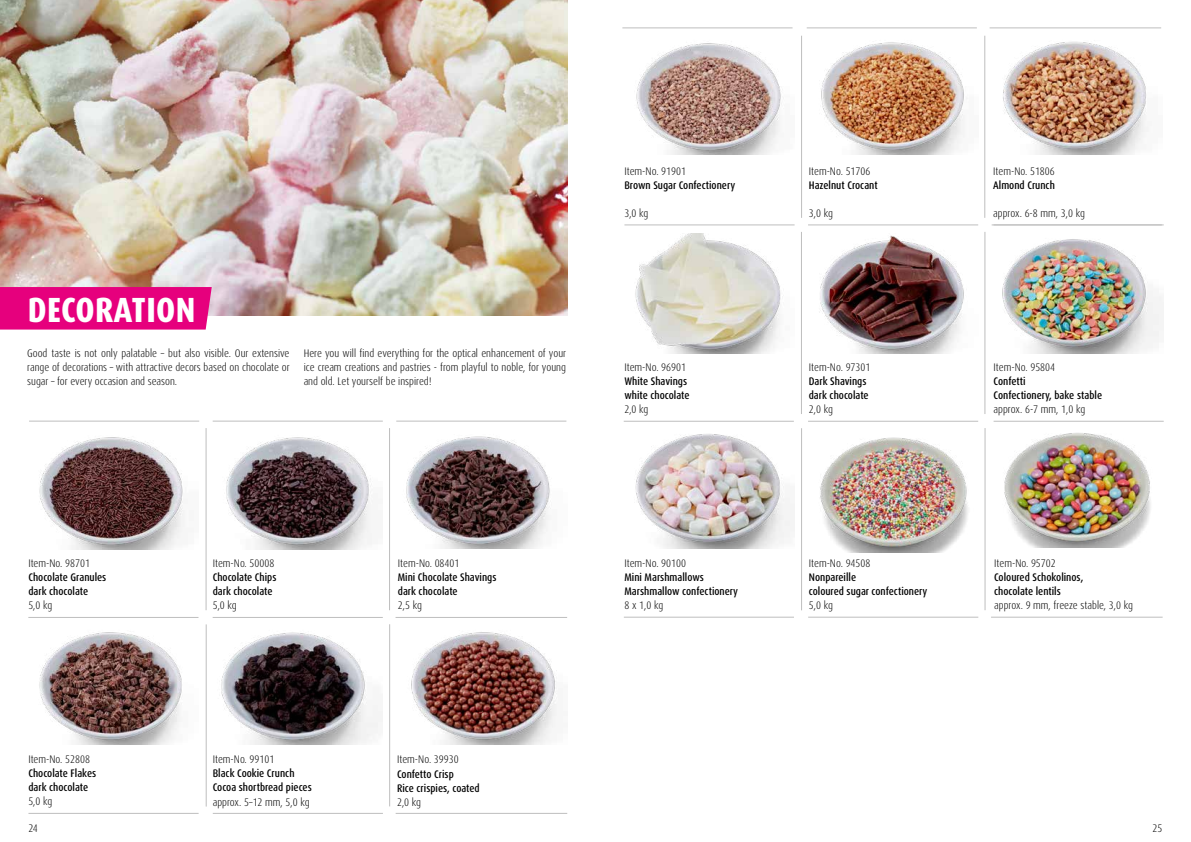
<style>
.page{position:relative;width:1191px;height:842px;background:#fff}
.page>*{position:absolute;margin:0;border:0;box-sizing:border-box;transform-origin:0 0}
.t1{font:800 condensed 35px "Dax Pro";letter-spacing:.01em;color:#fff}
.t2{font:300 condensed 11px/14px "Dax Pro";color:#000;text-align:justify}
.t3{font:500 condensed 11px/14px "Dax Pro";color:#000}
</style>
<div class="page">
<img style="left:0;top:0;width:567px;height:316px">
<div style="left:0;top:287px;width:212px;height:43px;background:#e6007d"></div>
<img style="left:636px;top:43px;width:146px;height:112px">
<img style="left:635px;top:234px;width:146px;height:119px">
<img style="left:635px;top:434px;width:159px;height:114px">
<img style="left:821px;top:42px;width:143px;height:113px">
<img style="left:819px;top:235px;width:145px;height:118px">
<img style="left:1003px;top:41px;width:145px;height:114px">
<hr style="left:624px;top:225px;width:170px;height:1px;background:#bebebe">
<hr style="left:808px;top:225px;width:170px;height:1px;background:#bebebe">
<hr style="left:993px;top:225px;width:170px;height:1px;background:#bebebe">
<hr style="left:991px;top:225px;width:170px;height:1px;background:#bebebe">
<hr style="left:808px;top:421px;width:170px;height:1px;background:#bebebe">
<hr style="left:993px;top:421px;width:170px;height:1px;background:#bebebe">
<hr style="left:808px;top:617px;width:170px;height:1px;background:#bebebe">
<hr style="left:806px;top:28px;width:171px;height:1px;background:#bebebe">
<hr style="left:624px;top:421px;width:170px;height:1px;background:#bebebe">
<hr style="left:624px;top:617px;width:170px;height:1px;background:#bebebe">
<hr style="left:622px;top:28px;width:170px;height:1px;background:#bebebe">
<hr style="left:991px;top:617px;width:171px;height:1px;background:#bebebe">
<hr style="left:989px;top:28px;width:172px;height:1px;background:#bebebe">
<hr style="left:801px;top:232px;width:1px;height:182px;background:#bebebe">
<hr style="left:801px;top:36px;width:1px;height:182px;background:#bebebe">
<hr style="left:984px;top:36px;width:1px;height:182px;background:#bebebe">
<hr style="left:801px;top:428px;width:1px;height:182px;background:#bebebe">
<hr style="left:984px;top:232px;width:1px;height:182px;background:#bebebe">
<hr style="left:984px;top:428px;width:1px;height:182px;background:#bebebe">
<img style="left:1002px;top:239px;width:161px;height:114px">
<img style="left:39px;top:437px;width:145px;height:112px">
<img style="left:39px;top:632px;width:143px;height:112px">
<img style="left:226px;top:437px;width:147px;height:112px">
<img style="left:221px;top:632px;width:162px;height:112px">
<img style="left:411px;top:632px;width:146px;height:112px">
<hr style="left:29px;top:421px;width:170px;height:1px;background:#bebebe">
<hr style="left:213px;top:421px;width:170px;height:1px;background:#bebebe">
<hr style="left:396px;top:421px;width:170px;height:1px;background:#bebebe">
<hr style="left:213px;top:617px;width:170px;height:1px;background:#bebebe">
<hr style="left:213px;top:813px;width:170px;height:1px;background:#bebebe">
<hr style="left:28px;top:617px;width:170px;height:1px;background:#bebebe">
<hr style="left:28px;top:813px;width:171px;height:1px;background:#bebebe">
<hr style="left:395px;top:617px;width:172px;height:1px;background:#bebebe">
<hr style="left:396px;top:813px;width:171px;height:1px;background:#bebebe">
<hr style="left:206px;top:428px;width:1px;height:182px;background:#bebebe">
<hr style="left:206px;top:624px;width:1px;height:182px;background:#bebebe">
<hr style="left:389px;top:428px;width:1px;height:182px;background:#bebebe">
<hr style="left:389px;top:624px;width:1px;height:182px;background:#bebebe">
<img style="left:406px;top:436px;width:145px;height:113px">
<img style="left:820px;top:437px;width:148px;height:115px">
<img style="left:1004px;top:433px;width:147px;height:114px">
<h1 class="t1" style="left:28px;top:287px;width:169px">DECORATION</h1>
<p class="t2" style="left:27px;top:347px;width:264px">Good taste is not only palatable – but also visible. Our extensive range of decorations – with attractive decors based on chocolate or sugar – for every occasion and season.</p>
<p class="t2" style="left:304px;top:347px;width:264px">Here you will find everything for the optical enhancement of your ice cream creations and pastries - from playful to noble, for young and old. Let yourself be inspired!</p>
<p class="t2" style="left:28px;top:557px;width:63px">Item-No. 98701</p>
<p class="t3" style="left:28px;top:571px;width:79px">Chocolate Granules dark chocolate</p>
<p class="t2" style="left:28px;top:599px;width:26px">5,0 kg</p>
<p class="t2" style="left:28px;top:753px;width:63px">Item-No. 52808</p>
<p class="t3" style="left:28px;top:767px;width:69px">Chocolate Flakes dark chocolate</p>
<p class="t2" style="left:28px;top:795px;width:26px">5,0 kg</p>
<p class="t2" style="left:213px;top:557px;width:63px">Item-No. 50008</p>
<p class="t3" style="left:213px;top:571px;width:65px">Chocolate Chips dark chocolate</p>
<p class="t2" style="left:213px;top:599px;width:26px">5,0 kg</p>
<p class="t2" style="left:213px;top:753px;width:63px">Item-No. 99101</p>
<p class="t3" style="left:213px;top:767px;width:100px">Black Cookie Crunch<br>Cocoa shortbread pieces</p>
<p class="t2" style="left:213px;top:795px;width:98px">approx. 5–12 mm, 5,0 kg</p>
<p class="t2" style="left:398px;top:557px;width:63px">Item-No. 08401</p>
<p class="t3" style="left:398px;top:571px;width:100px">Mini Chocolate Shavings dark chocolate</p>
<p class="t2" style="left:398px;top:599px;width:26px">2,5 kg</p>
<p class="t2" style="left:397px;top:753px;width:63px">Item-No. 39930</p>
<p class="t3" style="left:397px;top:767px;width:84px">Confetto Crisp<br>Rice crispies, coated</p>
<p class="t2" style="left:397px;top:795px;width:26px">2,0 kg</p>
<p class="t2" style="left:624px;top:165px;width:63px">Item-No. 91901</p>
<p class="t3" style="left:624px;top:179px;width:112px">Brown Sugar Confectionery</p>
<p class="t2" style="left:624px;top:207px;width:26px">3,0 kg</p>
<p class="t2" style="left:624px;top:361px;width:63px">Item-No. 96901</p>
<p class="t3" style="left:624px;top:375px;width:67px">White Shavings white chocolate</p>
<p class="t2" style="left:624px;top:403px;width:26px">2,0 kg</p>
<p class="t2" style="left:624px;top:557px;width:63px">Item-No. 90100</p>
<p class="t3" style="left:624px;top:571px;width:115px">Mini Marshmallows<br>Marshmallow confectionery</p>
<p class="t2" style="left:624px;top:599px;width:40px">8 x 1,0 kg</p>
<p class="t2" style="left:809px;top:165px;width:63px">Item-No. 51706</p>
<p class="t3" style="left:809px;top:179px;width:70px">Hazelnut Crocant</p>
<p class="t2" style="left:809px;top:207px;width:26px">3,0 kg</p>
<p class="t2" style="left:809px;top:361px;width:63px">Item-No. 97301</p>
<p class="t3" style="left:809px;top:375px;width:61px">Dark Shavings dark chocolate</p>
<p class="t2" style="left:809px;top:403px;width:26px">2,0 kg</p>
<p class="t2" style="left:809px;top:557px;width:63px">Item-No. 94508</p>
<p class="t3" style="left:809px;top:571px;width:120px">Nonpareille<br>coloured sugar confectionery</p>
<p class="t2" style="left:809px;top:599px;width:26px">5,0 kg</p>
<p class="t2" style="left:993px;top:165px;width:63px">Item-No. 51806</p>
<p class="t3" style="left:993px;top:179px;width:63px">Almond Crunch</p>
<p class="t2" style="left:993px;top:207px;width:93px">approx. 6-8 mm, 3,0 kg</p>
<p class="t2" style="left:993px;top:361px;width:63px">Item-No. 95804</p>
<p class="t3" style="left:993px;top:375px;width:110px">Confetti<br>Confectionery, bake stable</p>
<p class="t2" style="left:993px;top:403px;width:93px">approx. 6-7 mm, 1,0 kg</p>
<p class="t2" style="left:994px;top:557px;width:63px">Item-No. 95702</p>
<p class="t3" style="left:994px;top:571px;width:91px">Coloured Schokolinos, chocolate lentils</p>
<p class="t2" style="left:994px;top:599px;width:140px">approx. 9 mm, freeze stable, 3,0 kg</p>
<p class="t2" style="left:28px;top:821px;width:11px">24</p>
<p class="t2" style="left:1152px;top:821px;width:11px">25</p>
</div>
